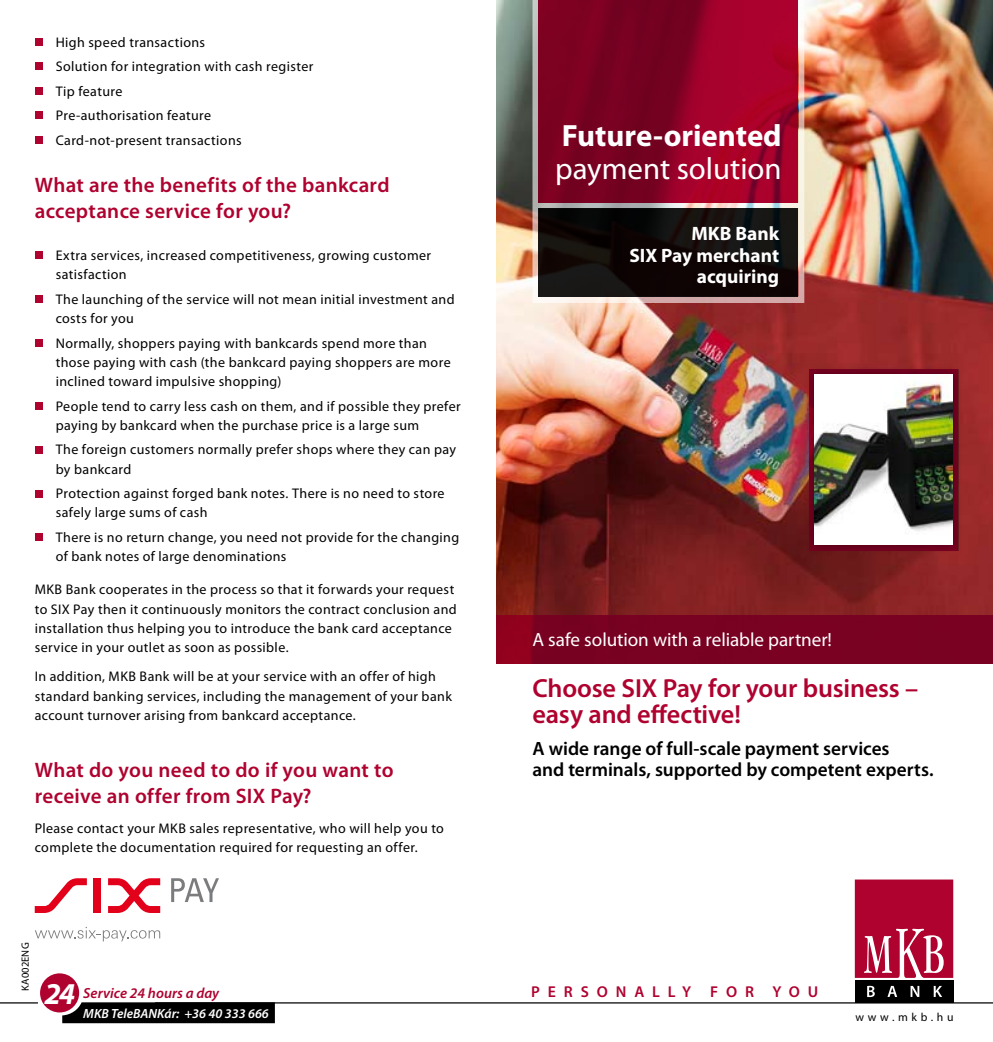
<style>
.page{position:relative;width:993px;height:1042px;background:#fff}
.page>*{position:absolute;margin:0;border:0;box-sizing:border-box;transform-origin:0 0}
.t1{font:700 30.8px "Myriad Pro";color:#fff}
.t2{font:30.8px "Myriad Pro";color:#fff}
.t3{font:600 26.25px/26.2px "Myriad Pro";letter-spacing:-.005em;color:#af022f}
.t4{font:600 21px/26.2px "Myriad Pro";letter-spacing:.015em;color:#af022f}
.t5{font:700 19.43px/21.3px "Myriad Pro";color:#fff;text-align:right}
.t6{font:600 19.25px/21px "Myriad Pro";color:#000}
.t7{font:19.07px "Myriad Pro";letter-spacing:-.005em;color:#fff}
.t8{font:600 15.75px "Myriad Pro";letter-spacing:.5em;color:#af022f}
.t9{font:italic 600 14.7px "Myriad Pro";color:#af022f}
.t10{font:14px/19.2px "Myriad Pro";letter-spacing:.03em;color:#000}
.t11{font:italic 600 13.3px "Myriad Pro";color:#fff}
.t12{font:11.72px "Myriad Pro";letter-spacing:.32em;color:#000}
.t13{font:10.5px "Myriad Pro";letter-spacing:.01em;color:#000}
.s1{font-weight:700;font-size:30.45px;color:#fff}
</style>
<div class="page">
<img style="left:496px;top:0;width:496px;height:615px">
<svg style="left:532px;top:0;width:272px;height:303px;background:#cab3b0"></svg>
<svg style="left:538px;top:208px;width:259px;height:88px;background:#100b0a"></svg>
<img style="left:538px;top:0;width:259px;height:202px">
<div style="left:803px;top:364px;width:158px;height:190px;background:#000;opacity:.4"></div>
<img style="left:814px;top:375px;width:137px;height:169px">
<img style="left:496px;top:615px;width:496px;height:48px">
<svg style="left:35px;top:878px;width:52px;height:35px"></svg>
<div style="left:94px;top:878px;width:7px;height:35px;background:#e2001a"></div>
<svg style="left:108px;top:878px;width:52px;height:35px"></svg>
<svg style="left:171px;top:878px;width:48px;height:24px"></svg>
<svg style="left:35px;top:927px;width:125px;height:14px"></svg>
<svg style="left:854px;top:879px;width:98px;height:99px;background:#ba274d"></svg>
<div style="left:854px;top:980px;width:98px;height:22px;background:#000"></div>
<svg style="left:867px;top:986px;width:7px;height:11px"></svg>
<svg style="left:887px;top:986px;width:9px;height:11px"></svg>
<svg style="left:910px;top:986px;width:9px;height:11px"></svg>
<svg style="left:933px;top:986px;width:8px;height:11px"></svg>
<div style="left:40px;top:973px;width:39px;height:39px;background:#af022f;border-radius:50%"></div>
<div style="left:62px;top:1002px;width:213px;height:21px;background:#000"></div>
<hr style="left:155px;top:1002px;width:837px;height:1px;background:#000">
<hr style="left:0;top:1002px;width:38px;height:1px;background:#000">
<div style="left:35px;top:38px;width:7px;height:8px;background:#af022f"></div>
<div style="left:35px;top:63px;width:7px;height:7px;background:#af022f"></div>
<div style="left:35px;top:87px;width:7px;height:8px;background:#af022f"></div>
<div style="left:35px;top:112px;width:7px;height:7px;background:#af022f"></div>
<div style="left:35px;top:136px;width:7px;height:8px;background:#af022f"></div>
<div style="left:35px;top:252px;width:7px;height:7px;background:#af022f"></div>
<div style="left:35px;top:295px;width:7px;height:8px;background:#af022f"></div>
<div style="left:35px;top:339px;width:7px;height:8px;background:#af022f"></div>
<div style="left:35px;top:402px;width:7px;height:8px;background:#af022f"></div>
<div style="left:35px;top:446px;width:7px;height:7px;background:#af022f"></div>
<div style="left:35px;top:490px;width:7px;height:7px;background:#af022f"></div>
<div style="left:35px;top:533px;width:7px;height:8px;background:#af022f"></div>
<p class="t10" style="left:56px;top:29px;width:259px;line-height:24.5px">High speed transactions<br>Solution for integration with cash register<br>Tip feature<br>Pre-authorisation feature<br>Card-not-present transactions</p>
<h3 class="t4" style="left:35px;top:171px;width:356px">What are the benefits of the bankcard acceptance service for you?</h3>
<p class="t10" style="left:56px;top:245px;width:377px">Extra services, increased competitiveness, growing customer satisfaction</p>
<p class="t10" style="left:56px;top:289px;width:400px">The launching of the service will not mean initial investment and costs for you</p>
<p class="t10" style="left:56px;top:333px;width:396px">Normally, shoppers paying with bankcards spend more than those paying with cash (the bankcard paying shoppers are more inclined toward impulsive shopping)</p>
<p class="t10" style="left:56px;top:396px;width:406px">People tend to carry less cash on them, and if possible they prefer paying by bankcard when the purchase price is a large sum</p>
<p class="t10" style="left:56px;top:440px;width:401px">The foreign customers normally prefer shops where they can pay by bankcard</p>
<p class="t10" style="left:56px;top:483px;width:390px">Protection against forged bank notes. There is no need to store safely large sums of cash</p>
<p class="t10" style="left:56px;top:527px;width:405px">There is no return change, you need not provide for the changing of bank notes of large denominations</p>
<p class="t10" style="left:35px;top:580px;width:423px">MKB Bank cooperates in the process so that it forwards your request to SIX Pay then it continuously monitors the contract conclusion and installation thus helping you to introduce the bank card acceptance service in your outlet as soon as possible.</p>
<p class="t10" style="left:35px;top:667px;width:418px">In addition, MKB Bank will be at your service with an offer of high standard banking services, including the management of your bank account turnover arising from bankcard acceptance.</p>
<h3 class="t4" style="left:35px;top:756px;width:360px">What do you need to do if you want to receive an offer from SIX Pay?</h3>
<p class="t10" style="left:35px;top:818px;width:410px">Please contact your MKB sales representative, who will help you to complete the documentation required for requesting an offer.</p>
<p class="t13" style="left:19px;top:991px;width:50px;rotate:-90deg">KA002ENG</p>
<p class="t9" style="left:45px;top:984px;width:176px"><span class="s1">24</span> Service 24 hours a day</p>
<p class="t11" style="left:83px;top:1004px;width:187px">MKB TeleBANKár: +36 40 333 666</p>
<h1 class="t1" style="left:561px;top:115px;width:221px">Future-oriented</h1>
<h1 class="t2" style="left:555px;top:150px;width:228px">payment solution</h1>
<h3 class="t5" style="left:629px;top:222px;width:151px">MKB Bank<br>SIX Pay merchant acquiring</h3>
<h3 class="t7" style="left:532px;top:628px;width:301px">A safe solution with a reliable partner!</h3>
<h2 class="t3" style="left:532px;top:674px;width:387px">Choose SIX Pay for your business – easy and effective!</h2>
<h3 class="t6" style="left:532px;top:738px;width:402px">A wide range of full-scale payment services<br>and terminals, supported by competent experts.</h3>
<p class="t8" style="left:531px;top:981px;width:288px">PERSONALLY FOR YOU</p>
<p class="t12" style="left:855px;top:1010px;width:100px">www.mkb.hu</p>
</div>
